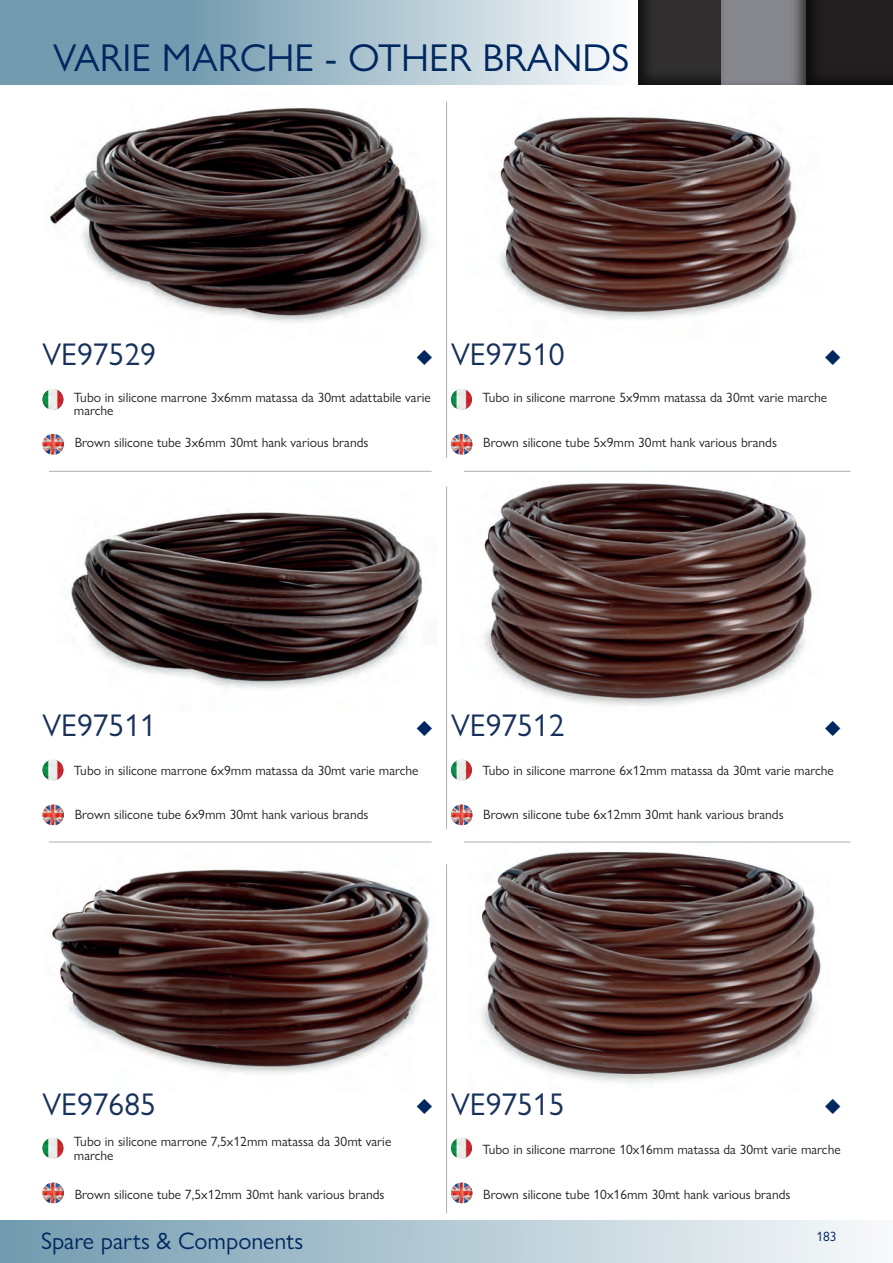
<style>
.page{position:relative;width:893px;height:1263px;background:#fff}
.page>*{position:absolute;margin:0;border:0;box-sizing:border-box;transform-origin:0 0}
.t1{font:39px "Gill Sans Nova";color:#002760}
.t2{font:31.5px "Gill Sans Nova";color:#18315a}
.t3{font:24px "Gill Sans Nova";color:#002760}
.t4{font:13.5px/13.5px "Gill Sans Nova";color:#231f20}
.t5{font:13.5px "Gill Sans Nova";color:#002760}
</style>
<div class="page">
<svg style="left:0;top:0;width:607px;height:85px;background:#9fbac8"></svg>
<div style="left:637px;top:0;width:88px;height:86px;background:#231f20;opacity:.75"></div>
<div style="left:721px;top:0;width:88px;height:87px;background:#231f20;opacity:.75"></div>
<div style="left:805px;top:0;width:88px;height:86px;background:#231f20"></div>
<div style="left:0;top:1220px;width:893px;height:43px;background:linear-gradient(to right,#719aae,#f8fafb)"></div>
<img style="left:48px;top:108px;width:381px;height:214px">
<img style="left:500px;top:117px;width:297px;height:203px">
<img style="left:49px;top:470px;width:382px;height:219px">
<img style="left:464px;top:470px;width:378px;height:236px">
<img style="left:49px;top:842px;width:383px;height:232px">
<img style="left:469px;top:842px;width:360px;height:242px">
<img style="left:43px;top:434px;width:21px;height:20px">
<img style="left:451px;top:434px;width:21px;height:20px">
<img style="left:43px;top:804px;width:21px;height:21px">
<img style="left:451px;top:804px;width:21px;height:21px">
<img style="left:43px;top:1182px;width:21px;height:21px">
<img style="left:451px;top:1182px;width:21px;height:21px">
<img style="left:43px;top:389px;width:20px;height:21px;border-radius:10px">
<img style="left:451px;top:389px;width:21px;height:21px;border-radius:10px">
<img style="left:43px;top:760px;width:20px;height:20px;border-radius:10px">
<img style="left:451px;top:760px;width:21px;height:20px;border-radius:10px">
<img style="left:43px;top:1138px;width:20px;height:20px;border-radius:10px">
<img style="left:451px;top:1138px;width:21px;height:20px;border-radius:10px">
<hr style="left:446px;top:101px;width:1px;height:357px;background:#85888d">
<hr style="left:464px;top:471px;width:386px;height:1px;background:#85888d">
<hr style="left:49px;top:471px;width:383px;height:1px;background:#85888d">
<hr style="left:464px;top:841px;width:386px;height:1px;background:#85888d">
<hr style="left:49px;top:841px;width:383px;height:1px;background:#85888d">
<hr style="left:446px;top:486px;width:1px;height:343px;background:#85888d">
<hr style="left:446px;top:864px;width:1px;height:349px;background:#85888d">
<h1 class="t1" style="left:53px;top:34px;width:578px">VARIE MARCHE - OTHER BRANDS</h1>
<h2 class="t2" style="left:43px;top:335px;width:115px">VE97529</h2>
<h2 class="t2" style="left:451px;top:335px;width:115px">VE97510</h2>
<p class="t4" style="left:74px;top:390px;width:358px">Tubo in silicone marrone 3x6mm matassa da 30mt adattabile varie marche</p>
<p class="t4" style="left:482px;top:390px;width:346px">Tubo in silicone marrone 5x9mm matassa da 30mt varie marche</p>
<p class="t4" style="left:75px;top:435px;width:295px">Brown silicone tube 3x6mm 30mt hank various brands</p>
<p class="t4" style="left:483px;top:435px;width:295px">Brown silicone tube 5x9mm 30mt hank various brands</p>
<h2 class="t2" style="left:43px;top:706px;width:115px">VE97511</h2>
<h2 class="t2" style="left:451px;top:706px;width:115px">VE97512</h2>
<p class="t4" style="left:74px;top:763px;width:346px">Tubo in silicone marrone 6x9mm matassa da 30mt varie marche</p>
<p class="t4" style="left:482px;top:763px;width:353px">Tubo in silicone marrone 6x12mm matassa da 30mt varie marche</p>
<p class="t4" style="left:75px;top:808px;width:295px">Brown silicone tube 6x9mm 30mt hank various brands</p>
<p class="t4" style="left:483px;top:808px;width:302px">Brown silicone tube 6x12mm 30mt hank various brands</p>
<h2 class="t2" style="left:43px;top:1084px;width:115px">VE97685</h2>
<h2 class="t2" style="left:451px;top:1084px;width:115px">VE97515</h2>
<p class="t4" style="left:74px;top:1135px;width:319px">Tubo in silicone marrone 7,5x12mm matassa da 30mt varie marche</p>
<p class="t4" style="left:482px;top:1142px;width:360px">Tubo in silicone marrone 10x16mm matassa da 30mt varie marche</p>
<p class="t4" style="left:75px;top:1187px;width:311px">Brown silicone tube 7,5x12mm 30mt hank various brands</p>
<p class="t4" style="left:483px;top:1187px;width:309px">Brown silicone tube 10x16mm 30mt hank various brands</p>
<h3 class="t3" style="left:41px;top:1226px;width:264px">Spare parts &amp; Components</h3>
<p class="t5" style="left:816px;top:1228px;width:22px">183</p>
</div>
